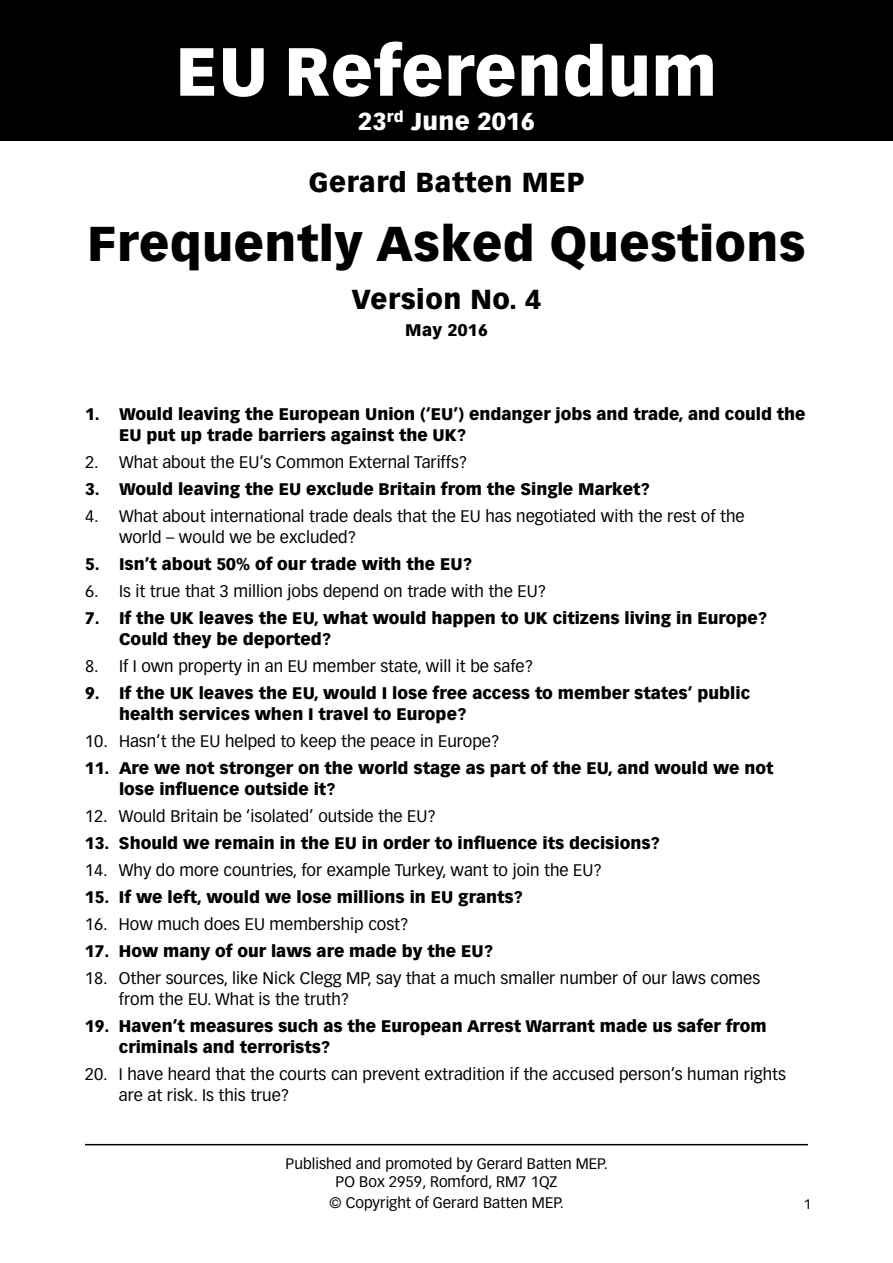
<style>
.page{position:relative;width:893px;height:1263px;background:#fff}
.page>*{position:absolute;margin:0;border:0;box-sizing:border-box;transform-origin:0 0}
.t1{font:900 66.75px "Vectora LH";letter-spacing:.01em;color:#fff}
.t2{font:900 48px "Vectora LH";letter-spacing:.01em;color:#000}
.t3{font:900 27px "Vectora LH";letter-spacing:.02em;color:#000}
.t4{font:900 24px "Vectora LH";letter-spacing:.01em;color:#fff}
.t5{font:900 16.5px/21px "Vectora LH";color:#000}
.t6{font:16.5px/21px "Vectora LH";color:#000}
.t7{font:15px/18px "Vectora LH";color:#000;text-align:center}
.t8{font:13.5px "Vectora LH";color:#000}
</style>
<div class="page">
<div style="left:0;top:0;width:893px;height:140px;background:#000"></div>
<hr style="left:85px;top:1144px;width:723px;height:1px;background:#000">
<h1 class="t1" style="left:176px;top:30px;width:543px">EU Referendum</h1>
<h3 class="t4" style="left:358px;top:106px;width:178px">23<sup>rd</sup> June 2016</h3>
<h3 class="t3" style="left:309px;top:165px;width:277px">Gerard Batten MEP</h3>
<h2 class="t2" style="left:87px;top:213px;width:719px">Frequently Asked Questions</h2>
<h3 class="t3" style="left:352px;top:282px;width:191px">Version No. 4</h3>
<p class="t5" style="left:405px;top:319px;width:84px">May 2016</p>
<p class="t5" style="left:119px;top:403px;width:688px;text-indent:-34px">1. Would leaving the European Union (‘EU’) endanger jobs and trade, and could the<br>EU put up trade barriers against the UK?</p>
<p class="t6" style="left:85px;top:451px;width:384px">2. What about the EU’s Common External Tariffs?</p>
<p class="t5" style="left:85px;top:478px;width:566px">3. Would leaving the EU exclude Britain from the Single Market?</p>
<p class="t6" style="left:119px;top:505px;width:627px;text-indent:-34px">4. What about international trade deals that the EU has negotiated with the rest of the world – would we be excluded?</p>
<p class="t5" style="left:85px;top:553px;width:388px">5. Isn’t about 50% of our trade with the EU?</p>
<p class="t6" style="left:85px;top:580px;width:463px">6. Is it true that 3 million jobs depend on trade with the EU?</p>
<p class="t5" style="left:119px;top:607px;width:649px;text-indent:-34px">7. If the UK leaves the EU, what would happen to UK citizens living in Europe?<br>Could they be deported?</p>
<p class="t6" style="left:85px;top:655px;width:450px">8. If I own property in an EU member state, will it be safe?</p>
<p class="t5" style="left:119px;top:682px;width:633px;text-indent:-34px">9. If the UK leaves the EU, would I lose free access to member states’ public health services when I travel to Europe?</p>
<p class="t6" style="left:85px;top:730px;width:416px">10. Hasn’t the EU helped to keep the peace in Europe?</p>
<p class="t5" style="left:119px;top:757px;width:656px;text-indent:-34px">11. Are we not stronger on the world stage as part of the EU, and would we not lose influence outside it?</p>
<p class="t6" style="left:85px;top:805px;width:353px">12. Would Britain be ‘isolated’ outside the EU?</p>
<p class="t5" style="left:85px;top:832px;width:576px">13. Should we remain in the EU in order to influence its decisions?</p>
<p class="t6" style="left:85px;top:859px;width:519px">14. Why do more countries, for example Turkey, want to join the EU?</p>
<p class="t5" style="left:85px;top:886px;width:439px">15. If we left, would we lose millions in EU grants?</p>
<p class="t6" style="left:85px;top:913px;width:325px">16. How much does EU membership cost?</p>
<p class="t5" style="left:85px;top:940px;width:410px">17. How many of our laws are made by the EU?</p>
<p class="t6" style="left:119px;top:967px;width:643px;text-indent:-34px">18. Other sources, like Nick Clegg MP, say that a much smaller number of our laws comes from the EU. What is the truth?</p>
<p class="t5" style="left:119px;top:1015px;width:649px;text-indent:-34px">19. Haven’t measures such as the European Arrest Warrant made us safer from criminals and terrorists?</p>
<p class="t6" style="left:119px;top:1063px;width:669px;text-indent:-34px">20. I have heard that the courts can prevent extradition if the accused person’s human rights are at risk. Is this true?</p>
<p class="t7" style="left:286px;top:1155px;width:324px">Published and promoted by Gerard Batten MEP.<br>PO Box 2959, Romford, RM7 1QZ</p>
<p class="t7" style="left:329px;top:1194px;width:236px">© Copyright of Gerard Batten MEP.</p>
<p class="t8" style="left:804px;top:1196px;width:9px">1</p>
</div>
